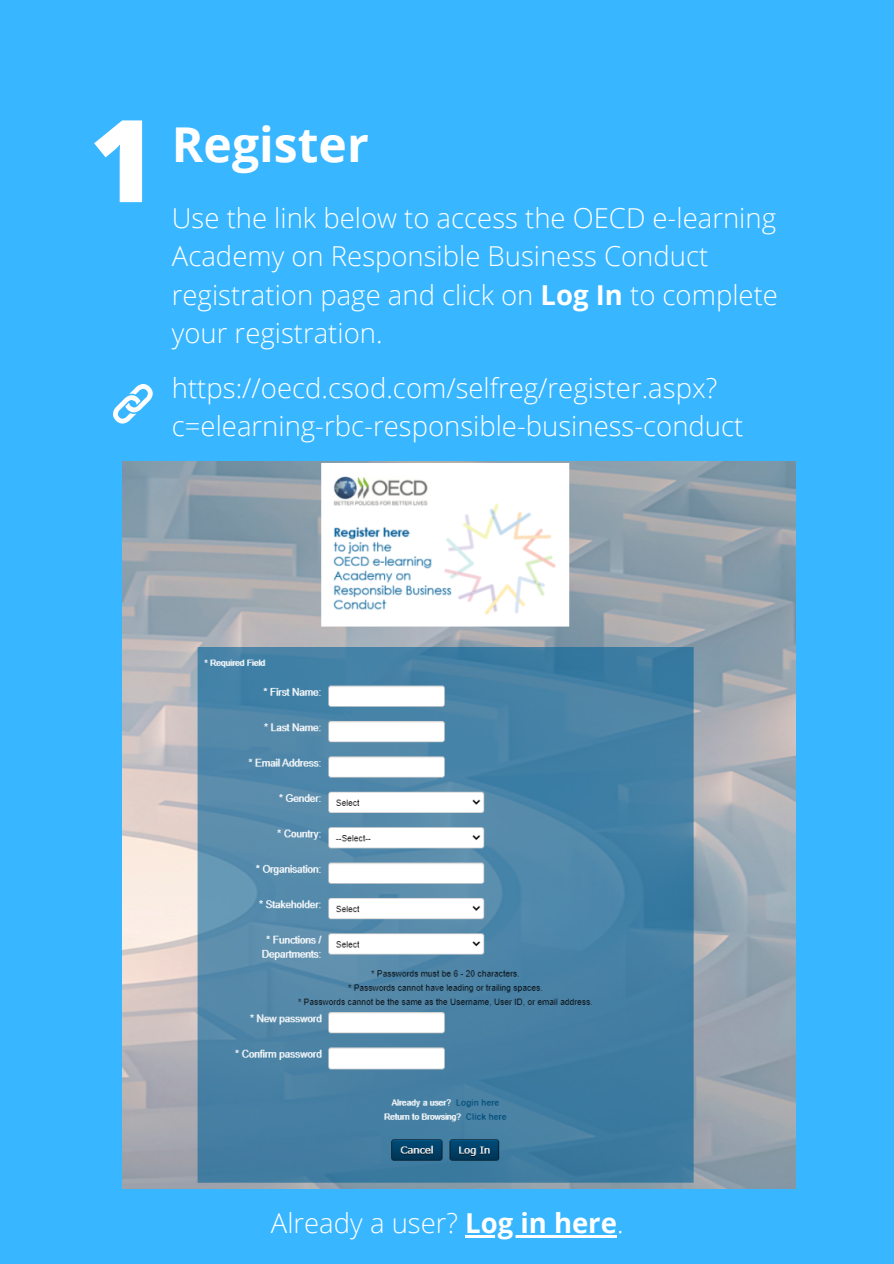
<style>
.page{position:relative;width:894px;height:1264px;background:#fff}
.page>*{position:absolute;margin:0;border:0;box-sizing:border-box;transform-origin:0 0}
.t1{font:800 114.45px "Open Sans";color:#fff}
.t2{font:700 48px "Open Sans";color:#fff}
.t3{font:300 27.45px/38.2px "Open Sans";color:#fff}
.s1{font-weight:700}
</style>
<div class="page">
<div style="left:0;top:0;width:893px;height:1263px;background:#38b6ff"></div>
<img style="left:123px;top:461px;width:672px;height:727px">
<svg style="left:113px;top:384px;width:40px;height:40px"></svg>
<hr style="left:465px;top:1234px;width:152px;height:3px;background:#fff">
<p class="t1" style="left:89px;top:80px;width:68px">1</p>
<p class="t2" style="left:172px;top:111px;width:198px">Register</p>
<p class="t3" style="left:172px;top:198px;width:607px">Use the link below to access the OECD e-learning Academy on Responsible Business Conduct registration page and click on <span class="s1">Log In</span> to complete your registration.</p>
<p class="t3" style="left:172px;top:368px;width:546px">https://oecd.csod.com/selfreg/register.aspx?</p>
<p class="t3" style="left:172px;top:406px;width:573px">c=elearning-rbc-responsible-business-conduct</p>
<p class="t3" style="left:271px;top:1202px;width:354px">Already a user? <span class="s1">Log in here</span>.</p>
</div>
